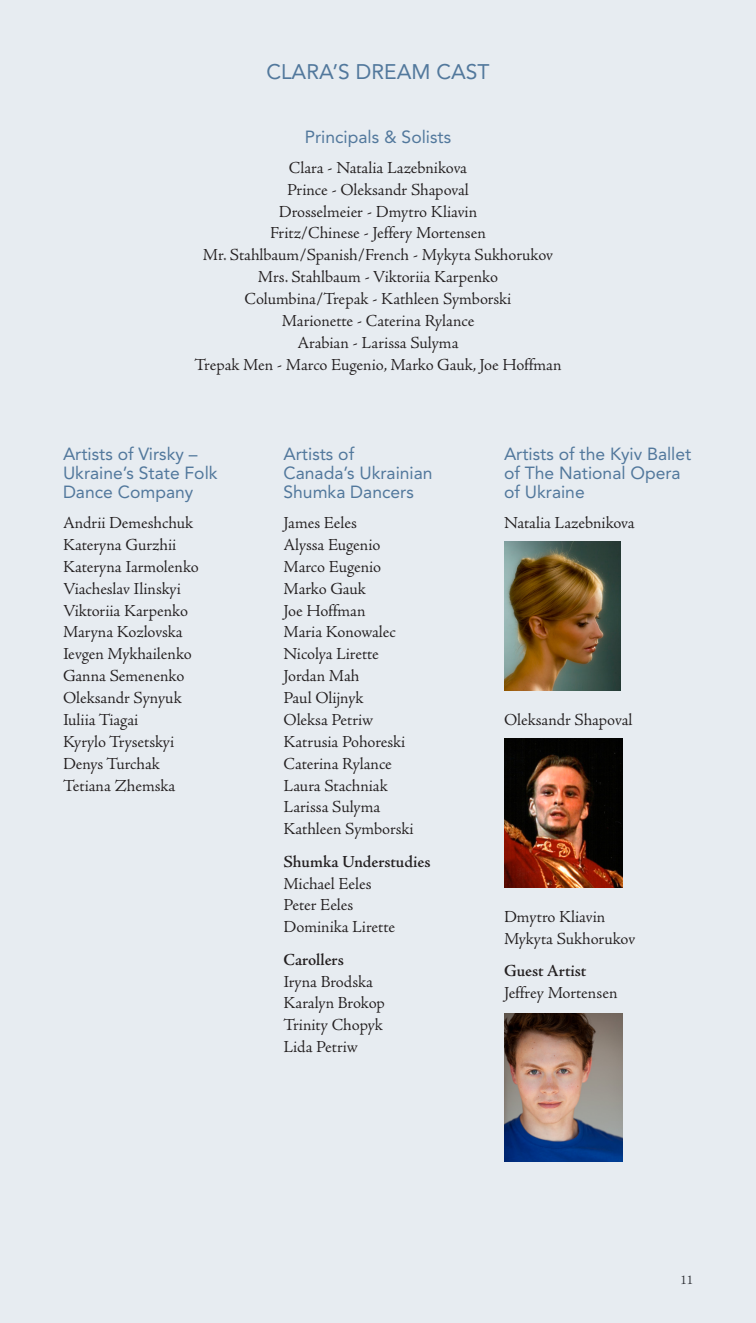
<style>
.page{position:relative;width:756px;height:1323px;background:#e7ecf1}
.page>*{position:absolute;margin:0;border:0;box-sizing:border-box;transform-origin:0 0}
.t1{font:21px "Avenir";color:#52789c}
.t2{font:17.5px/21.9px "Adobe Jenson";color:#231f20}
.t3{font:17.5px/19.2px "Avenir";color:#52789c}
.t4{font:600 17.5px "Adobe Jenson";letter-spacing:-.005em;color:#231f20}
.t5{font:14px "Adobe Jenson";color:#231f20}
</style>
<div class="page">
<img style="left:504px;top:542px;width:117px;height:148px">
<img style="left:504px;top:739px;width:118px;height:148px">
<img style="left:504px;top:1013px;width:118px;height:148px">
<p class="t1" style="left:266px;top:59px;width:225px">CLARA’S DREAM CAST</p>
<p class="t3" style="left:305px;top:127px;width:148px">Principals &amp; Solists</p>
<p class="t2" style="left:194px;top:157px;width:369px;text-align:center">Clara - Natalia Lazebnikova<br>Prince - Oleksandr Shapoval<br>Drosselmeier - Dmytro Kliavin<br>Fritz/Chinese - Jeffery Mortensen<br>Mr. Stahlbaum/Spanish/French - Mykyta Sukhorukov Mrs. Stahlbaum - Viktoriia Karpenko Columbina/Trepak - Kathleen Symborski<br>Marionette - Caterina Rylance<br>Arabian - Larissa Sulyma<br>Trepak Men - Marco Eugenio, Marko Gauk, Joe Hoffman</p>
<p class="t3" style="left:63px;top:444px;width:156px">Artists of Virsky –<br>Ukraine’s State Folk<br>Dance Company</p>
<p class="t2" style="left:63px;top:512px;width:137px">Andrii Demeshchuk<br>Kateryna Gurzhii<br>Kateryna Iarmolenko<br>Viacheslav Ilinskyi<br>Viktoriia Karpenko<br>Maryna Kozlovska<br>Ievgen Mykhailenko<br>Ganna Semenenko<br>Oleksandr Synyuk<br>Iuliia Tiagai<br>Kyrylo Trysetskyi<br>Denys Turchak<br>Tetiana Zhemska</p>
<p class="t3" style="left:284px;top:444px;width:151px">Artists of<br>Canada’s Ukrainian<br>Shumka Dancers</p>
<p class="t2" style="left:284px;top:512px;width:132px">James Eeles<br>Alyssa Eugenio<br>Marco Eugenio<br>Marko Gauk<br>Joe Hoffman<br>Maria Konowalec<br>Nicolya Lirette<br>Jordan Mah<br>Paul Olijnyk<br>Oleksa Petriw<br>Katrusia Pohoreski<br>Caterina Rylance<br>Laura Stachniak<br>Larissa Sulyma<br>Kathleen Symborski</p>
<p class="t4" style="left:284px;top:852px;width:149px">Shumka Understudies</p>
<p class="t2" style="left:284px;top:873px;width:113px">Michael Eeles<br>Peter Eeles<br>Dominika Lirette</p>
<p class="t4" style="left:284px;top:950px;width:62px">Carollers</p>
<p class="t2" style="left:284px;top:971px;width:103px">Iryna Brodska<br>Karalyn Brokop<br>Trinity Chopyk<br>Lida Petriw</p>
<p class="t3" style="left:504px;top:444px;width:189px">Artists of the Kyiv Ballet of The National Opera of Ukraine</p>
<p class="t2" style="left:504px;top:512px;width:132px">Natalia Lazebnikova</p>
<p class="t2" style="left:504px;top:709px;width:130px">Oleksandr Shapoval</p>
<p class="t2" style="left:504px;top:906px;width:133px">Dmytro Kliavin<br>Mykyta Sukhorukov</p>
<p class="t4" style="left:504px;top:962px;width:84px">Guest Artist</p>
<p class="t2" style="left:504px;top:982px;width:115px">Jeffrey Mortensen</p>
<p class="t5" style="left:681px;top:1272px;width:14px">11</p>
</div>
